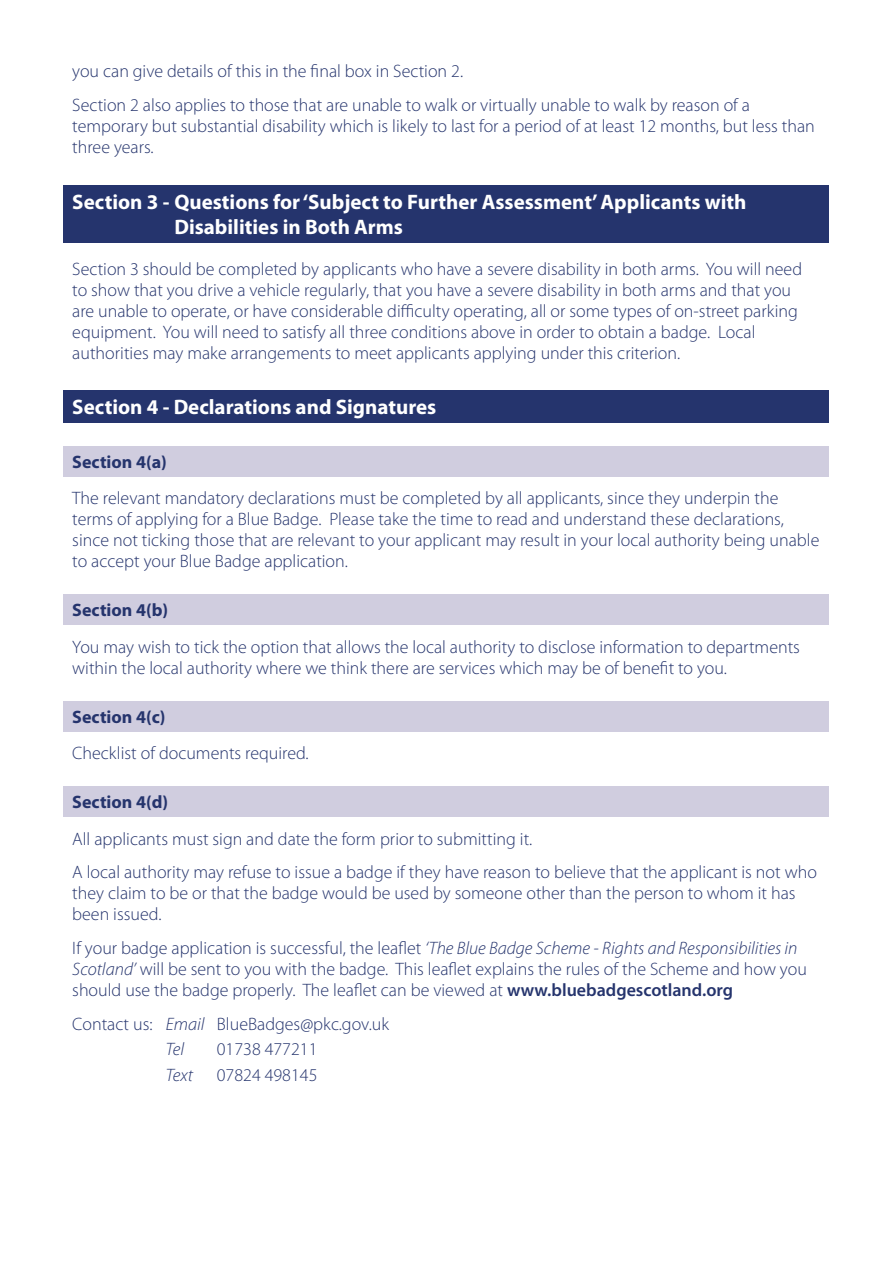
<style>
.page{position:relative;width:893px;height:1263px;background:#fff}
.page>*{position:absolute;margin:0;border:0;box-sizing:border-box;transform-origin:0 0}
.t1{font:700 21px/25.2px "Myriad Pro";color:#fff}
.t2{font:300 18px/21px "Myriad Pro";color:#25346d}
.t3{font:700 18px "Myriad Pro";color:#25346d}
.t4{font:italic 300 18px "Myriad Pro";color:#25346d}
.s1{font-style:italic}
.s2{font-weight:600}
</style>
<div class="page">
<div style="left:64px;top:185px;width:765px;height:58px;background:#25346d"></div>
<div style="left:64px;top:390px;width:765px;height:33px;background:#25346d"></div>
<div style="left:64px;top:446px;width:765px;height:30px;background:#d0cddf"></div>
<div style="left:64px;top:594px;width:765px;height:31px;background:#d0cddf"></div>
<div style="left:64px;top:701px;width:765px;height:30px;background:#d0cddf"></div>
<div style="left:64px;top:786px;width:765px;height:31px;background:#d0cddf"></div>
<p class="t2" style="left:72px;top:54px;width:679px;line-height:33.8px">you can give details of this in the final box in Section 2.<br>Section 2 also applies to those that are unable to walk or virtually unable to walk by reason of a</p>
<p class="t2" style="left:72px;top:115px;width:744px">temporary but substantial disability which is likely to last for a period of at least 12 months, but less than three years.</p>
<p class="t1" style="left:174px;top:188px;width:574px;text-indent:-102px">Section 3 - Questions for ‘Subject to Further Assessment’ Applicants with<br>Disabilities in Both Arms</p>
<p class="t2" style="left:72px;top:258px;width:731px">Section 3 should be completed by applicants who have a severe disability in both arms. You will need to show that you drive a vehicle regularly, that you have a severe disability in both arms and that you are unable to operate, or have considerable difficulty operating, all or some types of on‑street parking equipment. You will need to satisfy all three conditions above in order to obtain a badge. Local authorities may make arrangements to meet applicants applying under this criterion.</p>
<p class="t1" style="left:72px;top:394px;width:366px">Section 4 - Declarations and Signatures</p>
<p class="t3" style="left:72px;top:450px;width:96px">Section 4(a)</p>
<p class="t2" style="left:72px;top:487px;width:749px">The relevant mandatory declarations must be completed by all applicants, since they underpin the terms of applying for a Blue Badge. Please take the time to read and understand these declarations, since not ticking those that are relevant to your applicant may result in your local authority being unable to accept your Blue Badge application.</p>
<p class="t3" style="left:72px;top:599px;width:97px">Section 4(b)</p>
<p class="t2" style="left:72px;top:636px;width:729px">You may wish to tick the option that allows the local authority to disclose information to departments within the local authority where we think there are services which may be of benefit to you.</p>
<p class="t3" style="left:72px;top:705px;width:95px">Section 4(c)</p>
<p class="t2" style="left:72px;top:742px;width:238px">Checklist of documents required.</p>
<p class="t3" style="left:72px;top:791px;width:97px">Section 4(d)</p>
<p class="t2" style="left:72px;top:822px;width:746px;line-height:33.8px">All applicants must sign and date the form prior to submitting it.<br>A local authority may refuse to issue a badge if they have reason to believe that the applicant is not who</p>
<p class="t2" style="left:72px;top:883px;width:725px">they claim to be or that the badge would be used by someone other than the person to whom it has been issued.</p>
<p class="t2" style="left:72px;top:937px;width:736px">If your badge application is successful, the leaflet <span class="s1">‘The Blue Badge Scheme - Rights and Responsibilities in<br>Scotland’</span> will be sent to you with the badge. This leaflet explains the rules of the Scheme and how you should use the badge properly. The leaflet can be viewed at <span class="s2">www.bluebadgescotland.org</span></p>
<p class="t2" style="left:166px;top:1011px;width:225px;line-height:25.2px;text-indent:-94px">Contact us: <span class="s1">Email</span> BlueBadges@pkc.gov.uk<br><span class="s1">Tel</span></p>
<p class="t2" style="left:217px;top:1038px;width:102px">01738 477211</p>
<p class="t4" style="left:166px;top:1064px;width:29px">Text</p>
<p class="t2" style="left:217px;top:1064px;width:102px">07824 498145</p>
</div>
